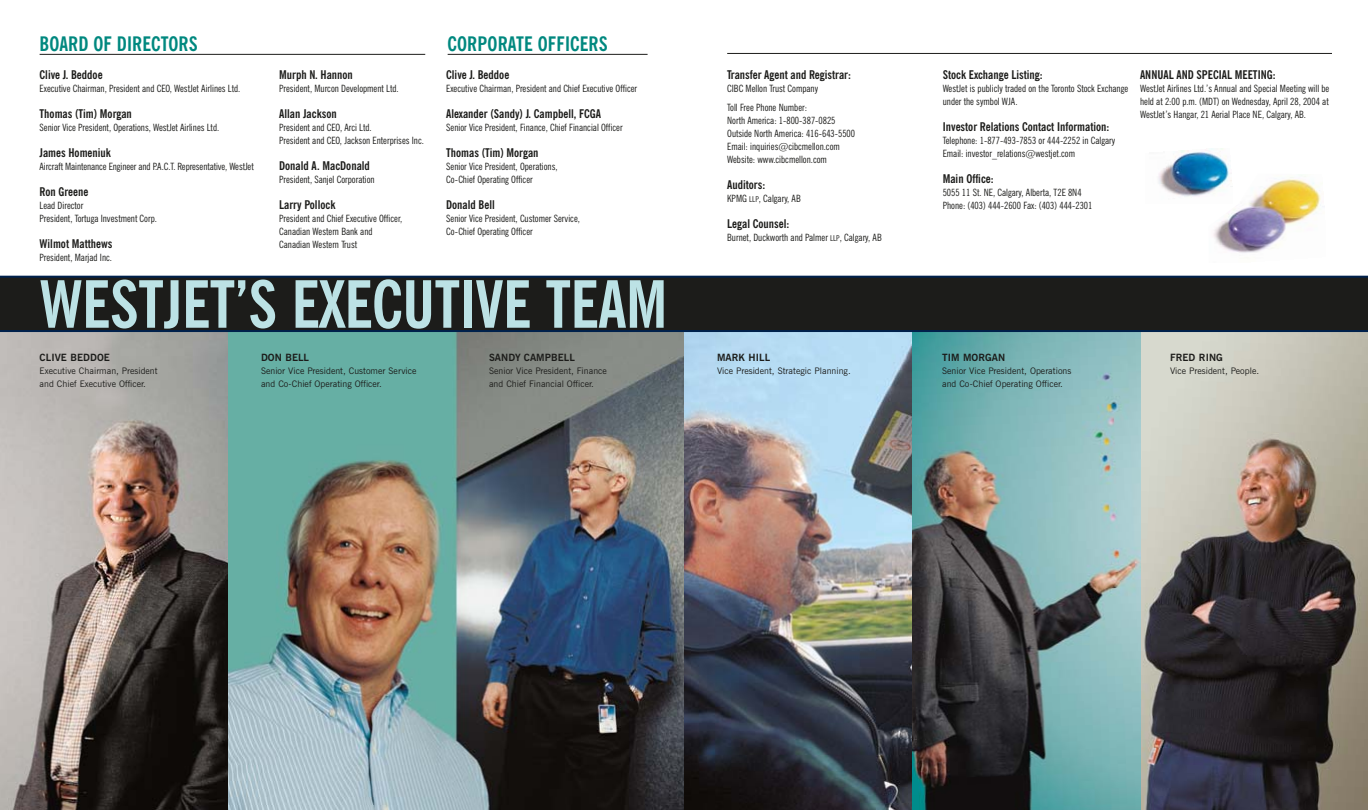
<style>
.page{position:relative;width:1368px;height:810px;background:#fff}
.page>*{position:absolute;margin:0;border:0;box-sizing:border-box;transform-origin:0 0}
.t1{font:700 condensed 65px "News Gothic BT";letter-spacing:-.01em;color:#bce2e5}
.t2{font:700 condensed 20px "News Gothic BT";letter-spacing:.005em;color:#00887f}
.t3{font:700 condensed 12px "News Gothic BT";color:#1c1c1a}
.t4{font:condensed 10px/13px "News Gothic BT";color:#1c1c1a}
.t5{font:700 10px "News Gothic BT";letter-spacing:.005em;color:#1c1c1a}
.t6{font:9px/13px "News Gothic BT";letter-spacing:.005em;color:#1c1c1a}
.s1{font-size:8px}
</style>
<div class="page">
<img style="left:1158px;top:149px;width:71px;height:48px">
<img style="left:1208px;top:174px;width:113px;height:79px">
<img style="left:684px;top:332px;width:228px;height:478px">
<img style="left:1140px;top:332px;width:228px;height:478px">
<img style="left:0;top:332px;width:228px;height:478px">
<img style="left:228px;top:332px;width:456px;height:478px">
<img style="left:912px;top:332px;width:228px;height:478px">
<svg style="left:0;top:276px;width:1368px;height:56px;background:#1a1c1d"></svg>
<hr style="left:40px;top:54px;width:385px;height:1px;background:#1c1c1a">
<hr style="left:448px;top:54px;width:200px;height:1px;background:#1c1c1a">
<hr style="left:727px;top:53px;width:605px;height:1px;background:#1c1c1a">
<h2 class="t2" style="left:40px;top:35px;width:160px">BOARD OF DIRECTORS</h2>
<p class="t3" style="left:40px;top:70px;width:65px">Clive J. Beddoe</p>
<p class="t4" style="left:40px;top:83px;width:202px">Executive Chairman, President and CEO, WestJet Airlines Ltd.</p>
<p class="t3" style="left:40px;top:109px;width:94px">Thomas (Tim) Morgan</p>
<p class="t4" style="left:40px;top:122px;width:181px">Senior Vice President, Operations, WestJet Airlines Ltd.</p>
<p class="t3" style="left:40px;top:148px;width:73px">James Homeniuk</p>
<p class="t4" style="left:40px;top:161px;width:216px">Aircraft Maintenance Engineer and P.A.C.T. Representative, WestJet</p>
<p class="t3" style="left:40px;top:187px;width:50px">Ron Greene</p>
<p class="t4" style="left:40px;top:200px;width:119px">Lead Director<br>President, Tortuga Investment Corp.</p>
<p class="t3" style="left:40px;top:239px;width:74px">Wilmot Matthews</p>
<p class="t4" style="left:40px;top:252px;width:74px">President, Marjad Inc.</p>
<p class="t3" style="left:279px;top:70px;width:75px">Murph N. Hannon</p>
<p class="t4" style="left:279px;top:83px;width:121px">President, Murcon Development Ltd.</p>
<p class="t3" style="left:279px;top:109px;width:59px">Allan Jackson</p>
<p class="t4" style="left:279px;top:122px;width:146px">President and CEO, Arci Ltd.<br>President and CEO, Jackson Enterprises Inc.</p>
<p class="t3" style="left:279px;top:161px;width:92px">Donald A. MacDonald</p>
<p class="t4" style="left:279px;top:174px;width:97px">President, Sanjel Corporation</p>
<p class="t3" style="left:279px;top:200px;width:58px">Larry Pollock</p>
<p class="t4" style="left:279px;top:213px;width:124px">President and Chief Executive Officer,<br>Canadian Western Bank and<br>Canadian Western Trust</p>
<h2 class="t2" style="left:448px;top:35px;width:162px">CORPORATE OFFICERS</h2>
<p class="t3" style="left:446px;top:70px;width:65px">Clive J. Beddoe</p>
<p class="t4" style="left:446px;top:83px;width:192px">Executive Chairman, President and Chief Executive Officer</p>
<p class="t3" style="left:446px;top:109px;width:156px">Alexander (Sandy) J. Campbell, FCGA</p>
<p class="t4" style="left:446px;top:122px;width:178px">Senior Vice President, Finance, Chief Financial Officer</p>
<p class="t3" style="left:446px;top:148px;width:94px">Thomas (Tim) Morgan</p>
<p class="t4" style="left:446px;top:161px;width:113px">Senior Vice President, Operations,<br>Co-Chief Operating Officer</p>
<p class="t3" style="left:446px;top:200px;width:50px">Donald Bell</p>
<p class="t4" style="left:446px;top:213px;width:135px">Senior Vice President, Customer Service,<br>Co-Chief Operating Officer</p>
<h1 class="t1" style="left:39px;top:279px;width:630px">WESTJET’S EXECUTIVE TEAM</h1>
<p class="t5" style="left:40px;top:354px;width:72px">CLIVE BEDDOE</p>
<p class="t6" style="left:40px;top:365px;width:119px">Executive Chairman, President and Chief Executive Officer.</p>
<p class="t5" style="left:261px;top:354px;width:50px">DON BELL</p>
<p class="t6" style="left:261px;top:365px;width:157px">Senior Vice President, Customer Service and Co-Chief Operating Officer.</p>
<p class="t5" style="left:489px;top:354px;width:87px">SANDY CAMPBELL</p>
<p class="t6" style="left:489px;top:365px;width:119px">Senior Vice President, Finance and Chief Financial Officer.</p>
<p class="t3" style="left:727px;top:70px;width:125px">Transfer Agent and Registrar:</p>
<p class="t4" style="left:727px;top:79px;width:93px;line-height:19.5px">CIBC Mellon Trust Company<br>Toll Free Phone Number:</p>
<p class="t4" style="left:727px;top:115px;width:129px">North America: 1-800-387-0825<br>Outside North America: 416-643-5500<br>Email: inquiries@cibcmellon.com Website: www.cibcmellon.com</p>
<p class="t3" style="left:727px;top:180px;width:40px">Auditors:</p>
<p class="t4" style="left:727px;top:193px;width:75px">KPMG <span class="s1">LLP</span>, Calgary, AB</p>
<p class="t3" style="left:727px;top:219px;width:64px">Legal Counsel:</p>
<p class="t4" style="left:727px;top:232px;width:156px">Burnet, Duckworth and Palmer <span class="s1">LLP</span>, Calgary, AB</p>
<p class="t5" style="left:717px;top:354px;width:55px">MARK HILL</p>
<p class="t6" style="left:717px;top:365px;width:135px">Vice President, Strategic Planning.</p>
<p class="t3" style="left:943px;top:70px;width:101px">Stock Exchange Listing:</p>
<p class="t4" style="left:943px;top:83px;width:187px">WestJet is publicly traded on the Toronto Stock Exchange under the symbol WJA.</p>
<p class="t3" style="left:943px;top:122px;width:168px">Investor Relations Contact Information:</p>
<p class="t4" style="left:943px;top:135px;width:174px">Telephone: 1-877-493-7853 or 444-2252 in Calgary<br>Email: investor_relations@westjet.com</p>
<p class="t3" style="left:943px;top:174px;width:52px">Main Office:</p>
<p class="t4" style="left:943px;top:187px;width:151px">5055 11 St. NE, Calgary, Alberta, T2E 8N4<br>Phone: (403) 444-2600 Fax: (403) 444-2301</p>
<p class="t3" style="left:1140px;top:70px;width:137px">ANNUAL AND SPECIAL MEETING:</p>
<p class="t4" style="left:1140px;top:83px;width:191px;text-align:justify">WestJet Airlines Ltd.’s Annual and Special Meeting will be held at 2:00 p.m. (MDT) on Wednesday, April 28, 2004 at WestJet’s Hangar, 21 Aerial Place NE, Calgary, AB.</p>
<p class="t5" style="left:942px;top:354px;width:65px">TIM MORGAN</p>
<p class="t6" style="left:942px;top:365px;width:131px">Senior Vice President, Operations and Co-Chief Operating Officer.</p>
<p class="t5" style="left:1170px;top:354px;width:54px">FRED RING</p>
<p class="t6" style="left:1170px;top:365px;width:91px">Vice President, People.</p>
</div>
